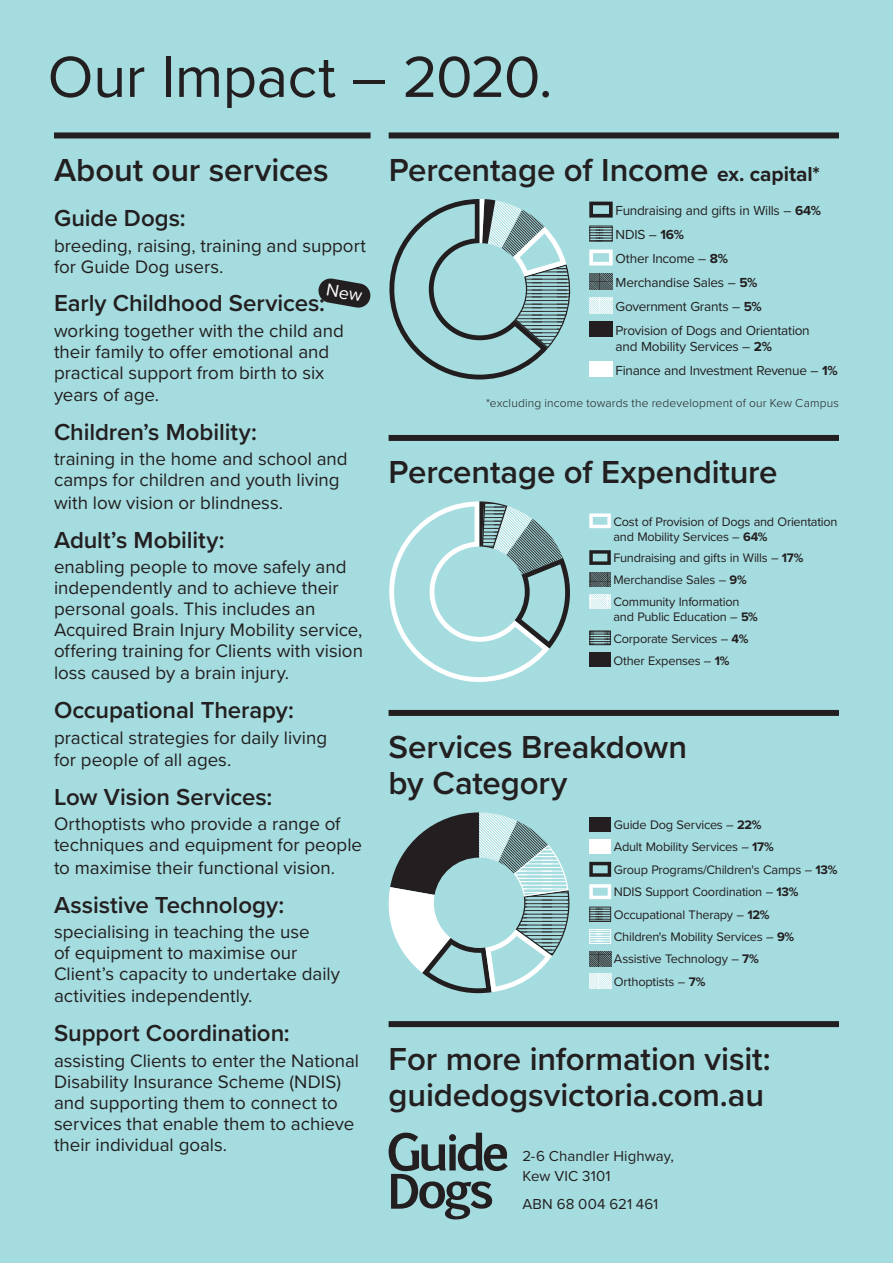
<style>
.page{position:relative;width:893px;height:1263px;background:#a5dcdf}
.page>*{position:absolute;margin:0;border:0;box-sizing:border-box;transform-origin:0 0}
.t1{font:60px "Proxima Nova";letter-spacing:-.01em;color:#231f20}
.t2{font:600 33px/36px "Proxima Nova";letter-spacing:-.005em;color:#231f20}
.t3{font:600 24px "Proxima Nova";letter-spacing:-.005em;color:#231f20}
.t4{font:18.75px/21.5px "Proxima Nova";color:#231f20}
.t5{font:15px/19.5px "Proxima Nova";letter-spacing:.01em;color:#231f20}
.t6{font:13.65px/24px "Proxima Nova";letter-spacing:-.02em;color:#231f20}
.t7{font:12.9px/22.4px "Proxima Nova";letter-spacing:-.02em;color:#231f20}
.t8{font:12.75px/22px "Proxima Nova";letter-spacing:-.02em;color:#231f20}
.t9{font:300 12px "Proxima Nova";letter-spacing:.015em;color:#231f20}
.s1{color:#a5dcdf}
.s2{font-weight:700;font-size:21px}
.s3{font-weight:700;font-size:21px;color:#a5dcdf}
.s4{font-weight:700}
.s5{font-weight:400;font-size:21px;color:#a5dcdf}
</style>
<div class="page">
<div style="left:54px;top:132px;width:317px;height:6px;background:#231f20"></div>
<div style="left:389px;top:132px;width:450px;height:6px;background:#231f20"></div>
<svg style="left:389px;top:199px;width:182px;height:180px"></svg>
<svg style="left:589px;top:202px;width:24px;height:16px"></svg>
<svg style="left:589px;top:226px;width:24px;height:16px"></svg>
<svg style="left:589px;top:249px;width:24px;height:16px"></svg>
<svg style="left:589px;top:273px;width:24px;height:16px"></svg>
<svg style="left:589px;top:297px;width:24px;height:16px"></svg>
<div style="left:589px;top:321px;width:24px;height:16px;background:#231f20"></div>
<div style="left:589px;top:361px;width:24px;height:16px;background:#fff"></div>
<div style="left:389px;top:435px;width:450px;height:6px;background:#231f20"></div>
<svg style="left:389px;top:501px;width:181px;height:181px"></svg>
<svg style="left:589px;top:513px;width:22px;height:15px"></svg>
<svg style="left:589px;top:550px;width:22px;height:15px"></svg>
<svg style="left:589px;top:572px;width:22px;height:15px"></svg>
<svg style="left:589px;top:594px;width:22px;height:15px"></svg>
<svg style="left:589px;top:630px;width:22px;height:15px"></svg>
<div style="left:589px;top:652px;width:22px;height:15px;background:#231f20"></div>
<div style="left:389px;top:710px;width:450px;height:6px;background:#231f20"></div>
<svg style="left:388px;top:812px;width:182px;height:181px"></svg>
<div style="left:589px;top:817px;width:22px;height:15px;background:#231f20"></div>
<div style="left:589px;top:839px;width:22px;height:15px;background:#fff"></div>
<svg style="left:589px;top:862px;width:22px;height:15px"></svg>
<svg style="left:589px;top:884px;width:22px;height:15px"></svg>
<svg style="left:589px;top:906px;width:22px;height:15px"></svg>
<svg style="left:589px;top:929px;width:22px;height:15px"></svg>
<svg style="left:589px;top:951px;width:22px;height:15px"></svg>
<svg style="left:589px;top:974px;width:22px;height:15px"></svg>
<div style="left:389px;top:1021px;width:450px;height:6px;background:#231f20"></div>
<svg style="left:389px;top:1133px;width:119px;height:86px"></svg>
<svg style="left:318px;top:278px;width:53px;height:30px"></svg>
<h1 class="t1" style="left:48px;top:32px;width:506px">Our Impact – 2020.</h1>
<h2 class="t2" style="left:54px;top:151px;width:284px">About our services<span class="s1">.</span></h2>
<p class="t3" style="left:54px;top:200px;width:133px">Guide Dogs:</p>
<p class="t4" style="left:54px;top:234px;width:313px;line-height:21px">breeding, raising, training and support for Guide Dog users.</p>
<p class="t3" style="left:54px;top:285px;width:272px">Early Childhood Services:</p>
<p class="t4" style="left:54px;top:319px;width:291px">working together with the child and their family to offer emotional and practical support from birth to six years of age.</p>
<p class="t3" style="left:54px;top:414px;width:204px">Children’s Mobility:</p>
<p class="t4" style="left:54px;top:447px;width:295px">training in the home and school and camps for children and youth living with low vision or blindness.</p>
<p class="t3" style="left:54px;top:522px;width:172px">Adult’s Mobility:</p>
<p class="t4" style="left:54px;top:555px;width:310px">enabling people to move safely and independently and to achieve their personal goals. This includes an Acquired Brain Injury Mobility service, offering training for Clients with vision loss caused by a brain injury.</p>
<p class="t3" style="left:54px;top:692px;width:241px">Occupational Therapy:</p>
<p class="t4" style="left:54px;top:725px;width:275px;line-height:22.5px">practical strategies for daily living for people of all ages.</p>
<p class="t3" style="left:54px;top:779px;width:220px">Low Vision Services:</p>
<p class="t4" style="left:54px;top:812px;width:310px">Orthoptists who provide a range of techniques and equipment for people to maximise their functional vision.</p>
<p class="t3" style="left:54px;top:887px;width:232px">Assistive Technology:</p>
<p class="t4" style="left:54px;top:920px;width:288px">specialising in teaching the use<br>of equipment to maximise our<br>Client’s capacity to undertake daily activities independently.</p>
<p class="t3" style="left:54px;top:1015px;width:237px">Support Coordination:</p>
<p class="t4" style="left:54px;top:1049px;width:307px;line-height:21px">assisting Clients to enter the National Disability Insurance Scheme (NDIS) and supporting them to connect to services that enable them to achieve their individual goals.</p>
<h2 class="t2" style="left:389px;top:151px;width:437px">Percentage of Income <span class="s2">ex. capital*</span><span class="s3">.</span></h2>
<p class="t6" style="left:616px;top:198px;width:207px">Fundraising and gifts in Wills – <span class="s4">64%<br></span>NDIS – <span class="s4">16%<br></span>Other Income – <span class="s4">8%<br></span>Merchandise Sales – <span class="s4">5%<br></span>Government Grants – <span class="s4">5%<br></span>Provision of Dogs and Orientation</p>
<p class="t6" style="left:616px;top:334px;width:224px">and Mobility Services – <span class="s4">2%<br></span>Finance and Investment Revenue – <span class="s4">1%</span></p>
<p class="t9" style="left:486px;top:394px;width:354px">*excluding income towards the redevelopment of our Kew Campus</p>
<h2 class="t2" style="left:389px;top:453px;width:395px">Percentage of Expenditure<span class="s5">.</span></h2>
<p class="t8" style="left:613px;top:513px;width:226px;line-height:15px">Cost of Provision of Dogs and Orientation and Mobility Services – <span class="s4">64%</span></p>
<p class="t8" style="left:613px;top:546px;width:191px">Fundraising and gifts in Wills – <span class="s4">17%<br></span>Merchandise Sales – <span class="s4">9%<br></span>Community Information</p>
<p class="t8" style="left:613px;top:606px;width:146px;line-height:21.6px">and Public Education – <span class="s4">5%<br></span>Corporate Services – <span class="s4">4%<br></span>Other Expenses – <span class="s4">1%</span></p>
<h2 class="t2" style="left:389px;top:728px;width:300px">Services Breakdown by Category<span class="s1">.</span></h2>
<p class="t7" style="left:614px;top:813px;width:225px">Guide Dog Services – <span class="s4">22%<br></span>Adult Mobility Services – <span class="s4">17%<br></span>Group Programs/Children's Camps – <span class="s4">13%<br></span>NDIS Support Coordination – <span class="s4">13%<br></span>Occupational Therapy – <span class="s4">12%<br></span>Children's Mobility Services – <span class="s4">9%<br></span>Assistive Technology – <span class="s4">7%<br></span>Orthoptists – <span class="s4">7%</span></p>
<h2 class="t2" style="left:389px;top:1040px;width:384px">For more information visit: guidedogsvictoria.com.au</h2>
<p class="t5" style="left:522px;top:1146px;width:153px">2-6 Chandler Highway,<br>Kew VIC 3101<span class="s1">.</span></p>
<p class="t5" style="left:522px;top:1193px;width:137px">ABN 68 004 621 461</p>
</div>
